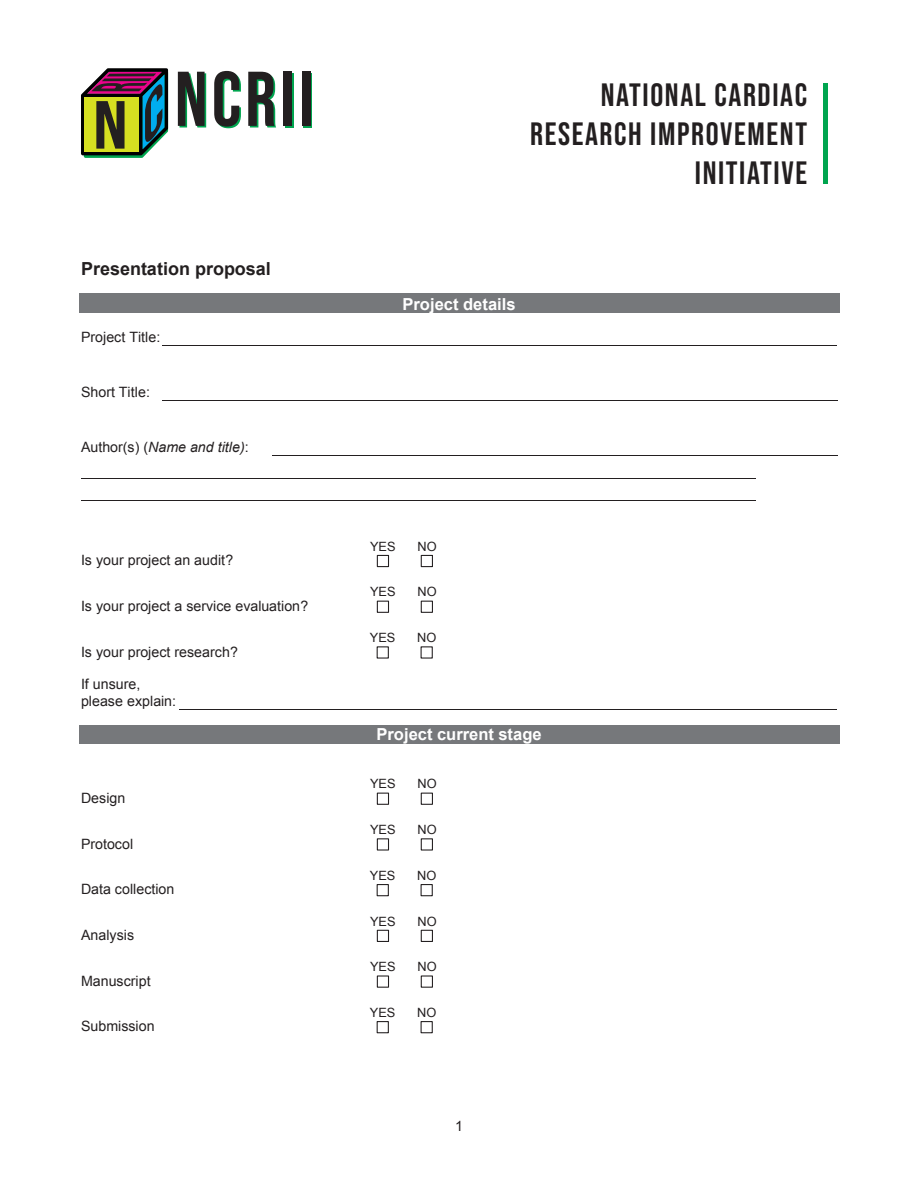
<style>
.page{position:relative;width:918px;height:1188px;background:#fff}
.page>*{position:absolute;margin:0;border:0;box-sizing:border-box;transform-origin:0 0}
.t1{font:32.25px/38.7px "Bebas Neue";letter-spacing:.05em;color:#231f20;text-align:right}
.t2{font:700 18px "Arial";color:#231f20}
.t3{font:700 16.5px "Arial";color:#fff}
.t4{font:14.25px/16.4px "Arial";color:#231f20}
.t5{font:italic 14.25px "Arial";color:#231f20}
.t6{font:12.75px "Arial";letter-spacing:-.005em;color:#231f20}
.s1{font-style:normal}
</style>
<div class="page">
<div style="left:79px;top:294px;width:760px;height:19px;background:#76787b"></div>
<hr style="left:162px;top:345px;width:221px;height:1px;background:#231f20">
<hr style="left:383px;top:345px;width:215px;height:1px;background:#231f20">
<hr style="left:598px;top:345px;width:99px;height:1px;background:#231f20">
<hr style="left:699px;top:345px;width:138px;height:1px;background:#231f20">
<hr style="left:162px;top:400px;width:540px;height:1px;background:#231f20">
<hr style="left:703px;top:400px;width:134px;height:1px;background:#231f20">
<hr style="left:272px;top:456px;width:245px;height:1px;background:#231f20">
<hr style="left:517px;top:456px;width:81px;height:1px;background:#231f20">
<hr style="left:622px;top:456px;width:80px;height:1px;background:#231f20">
<hr style="left:703px;top:456px;width:53px;height:1px;background:#231f20">
<hr style="left:758px;top:456px;width:79px;height:1px;background:#231f20">
<hr style="left:81px;top:478px;width:436px;height:1px;background:#231f20">
<hr style="left:517px;top:478px;width:104px;height:1px;background:#231f20">
<hr style="left:622px;top:478px;width:134px;height:1px;background:#231f20">
<hr style="left:81px;top:500px;width:436px;height:1px;background:#231f20">
<hr style="left:517px;top:500px;width:104px;height:1px;background:#231f20">
<hr style="left:622px;top:500px;width:134px;height:1px;background:#231f20">
<div style="left:377px;top:555px;width:12px;height:12px;border:1px solid #231f20"></div>
<div style="left:421px;top:555px;width:12px;height:12px;border:1px solid #231f20"></div>
<div style="left:377px;top:601px;width:12px;height:12px;border:1px solid #231f20"></div>
<div style="left:421px;top:601px;width:12px;height:12px;border:1px solid #231f20"></div>
<div style="left:377px;top:646px;width:12px;height:13px;border:1px solid #231f20"></div>
<div style="left:421px;top:646px;width:12px;height:13px;border:1px solid #231f20"></div>
<hr style="left:180px;top:709px;width:657px;height:1px;background:#231f20">
<div style="left:79px;top:725px;width:760px;height:19px;background:#76787b"></div>
<div style="left:377px;top:793px;width:12px;height:12px;border:1px solid #231f20"></div>
<div style="left:421px;top:793px;width:12px;height:12px;border:1px solid #231f20"></div>
<div style="left:377px;top:838px;width:12px;height:13px;border:1px solid #231f20"></div>
<div style="left:421px;top:838px;width:12px;height:13px;border:1px solid #231f20"></div>
<div style="left:377px;top:884px;width:12px;height:12px;border:1px solid #231f20"></div>
<div style="left:421px;top:884px;width:12px;height:12px;border:1px solid #231f20"></div>
<div style="left:377px;top:930px;width:12px;height:12px;border:1px solid #231f20"></div>
<div style="left:421px;top:930px;width:12px;height:12px;border:1px solid #231f20"></div>
<div style="left:377px;top:975px;width:12px;height:13px;border:1px solid #231f20"></div>
<div style="left:421px;top:975px;width:12px;height:13px;border:1px solid #231f20"></div>
<div style="left:377px;top:1021px;width:12px;height:12px;border:1px solid #231f20"></div>
<div style="left:421px;top:1021px;width:12px;height:12px;border:1px solid #231f20"></div>
<div style="left:823px;top:83px;width:5px;height:101px;background:#00a54f"></div>
<svg style="left:81px;top:68px;width:87px;height:90px;background:#6a6d4a"></svg>
<div style="left:285px;top:73px;width:8px;height:55px;background:#00a54f"></div>
<div style="left:304px;top:73px;width:8px;height:55px;background:#00a54f"></div>
<svg style="left:178px;top:72px;width:28px;height:56px;background:#46584e"></svg>
<svg style="left:214px;top:71px;width:27px;height:57px"></svg>
<svg style="left:248px;top:72px;width:28px;height:56px"></svg>
<div style="left:283px;top:72px;width:9px;height:54px;background:#231f20"></div>
<div style="left:302px;top:72px;width:9px;height:54px;background:#231f20"></div>
<p class="t2" style="left:81px;top:257px;width:191px">Presentation proposal</p>
<p class="t4" style="left:81px;top:329px;width:81px">Project Title:</p>
<p class="t4" style="left:81px;top:384px;width:70px">Short Title:</p>
<p class="t5" style="left:81px;top:438px;width:169px"><span class="s1">Author(s) (</span>Name and title)<span class="s1">:</span></p>
<p class="t4" style="left:81px;top:552px;width:154px">Is your project an audit?</p>
<p class="t4" style="left:81px;top:598px;width:229px">Is your project a service evaluation?</p>
<p class="t4" style="left:81px;top:644px;width:158px">Is your project research?</p>
<p class="t4" style="left:81px;top:676px;width:97px">If unsure, please explain:</p>
<p class="t4" style="left:81px;top:790px;width:46px">Design</p>
<p class="t4" style="left:81px;top:836px;width:54px">Protocol</p>
<p class="t4" style="left:81px;top:881px;width:95px">Data collection</p>
<p class="t4" style="left:81px;top:927px;width:55px">Analysis</p>
<p class="t4" style="left:81px;top:973px;width:71px">Manuscript</p>
<p class="t4" style="left:81px;top:1018px;width:75px">Submission</p>
<h1 class="t1" style="left:530px;top:75px;width:279px">NATIONAL CARDIAC<br>RESEARCH IMPROVEMENT<br>INITIATIVE</h1>
<p class="t3" style="left:403px;top:293px;width:115px">Project details</p>
<p class="t6" style="left:370px;top:538px;width:27px">YES</p>
<p class="t6" style="left:417px;top:538px;width:21px">NO</p>
<p class="t6" style="left:370px;top:584px;width:27px">YES</p>
<p class="t6" style="left:417px;top:584px;width:21px">NO</p>
<p class="t6" style="left:370px;top:629px;width:27px">YES</p>
<p class="t6" style="left:417px;top:629px;width:21px">NO</p>
<p class="t3" style="left:376px;top:723px;width:167px">Project current stage</p>
<p class="t6" style="left:370px;top:776px;width:27px">YES</p>
<p class="t6" style="left:417px;top:776px;width:21px">NO</p>
<p class="t6" style="left:370px;top:821px;width:27px">YES</p>
<p class="t6" style="left:417px;top:821px;width:21px">NO</p>
<p class="t6" style="left:370px;top:867px;width:27px">YES</p>
<p class="t6" style="left:417px;top:867px;width:21px">NO</p>
<p class="t6" style="left:370px;top:913px;width:27px">YES</p>
<p class="t6" style="left:417px;top:913px;width:21px">NO</p>
<p class="t6" style="left:370px;top:959px;width:27px">YES</p>
<p class="t6" style="left:417px;top:959px;width:21px">NO</p>
<p class="t6" style="left:370px;top:1004px;width:27px">YES</p>
<p class="t6" style="left:417px;top:1004px;width:21px">NO</p>
<p class="t4" style="left:455px;top:1118px;width:9px">1</p>
</div>
